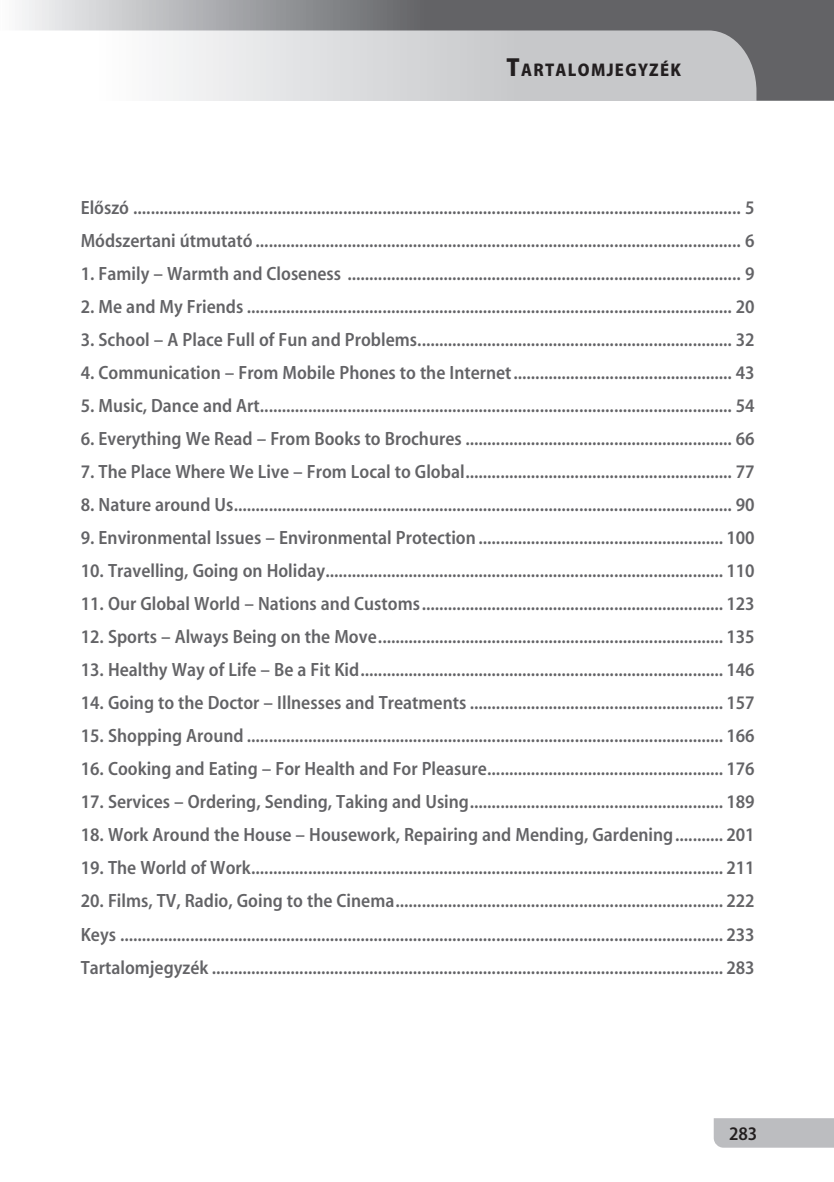
<style>
.page{position:relative;width:834px;height:1182px;background:#fff}
.page>*{position:absolute;margin:0;border:0;box-sizing:border-box;transform-origin:0 0}
.t1{font:19.25px/33.1px "Myrieubold";color:#636366}
.t2{font:19.25px "Myrieubold";color:#231f20}
.t3{font:18.38px "Myrieublack";letter-spacing:.07em;color:#231f20}
.s1{font-size:26.25px}
</style>
<div class="page">
<div style="left:714px;top:1118px;width:120px;height:29px;background:#bcbdc0"></div>
<svg style="left:22px;top:0;width:812px;height:101px"></svg>
<p class="t3" style="left:506px;top:60px;width:176px"><span class="s1">T</span>ARTALOMJEGYZÉK</p>
<p class="t1" style="left:81px;top:191px;width:675px">Előszó ........................................................................................................................................... 5<br>Módszertani útmutató ............................................................................................................... 6</p>
<p class="t1" style="left:81px;top:257px;width:675px">1. Family – Warmth and Closeness .......................................................................................... 9</p>
<p class="t1" style="left:81px;top:290px;width:675px">2. Me and My Friends ............................................................................................................... 20</p>
<p class="t1" style="left:81px;top:323px;width:675px">3. School – A Place Full of Fun and Problems ........................................................................ 32</p>
<p class="t1" style="left:81px;top:356px;width:675px">4. Communication – From Mobile Phones to the Internet .................................................. 43</p>
<p class="t1" style="left:81px;top:389px;width:675px">5. Music, Dance and Art ............................................................................................................ 54</p>
<p class="t1" style="left:81px;top:422px;width:675px">6. Everything We Read – From Books to Brochures ............................................................. 66</p>
<p class="t1" style="left:81px;top:455px;width:675px">7. The Place Where We Live – From Local to Global ............................................................. 77</p>
<p class="t1" style="left:81px;top:488px;width:675px">8. Nature around Us .................................................................................................................. 90</p>
<p class="t1" style="left:81px;top:521px;width:675px">9. Environmental Issues – Environmental Protection ........................................................ 100</p>
<p class="t1" style="left:81px;top:554px;width:675px">10. Travelling, Going on Holiday ........................................................................................... 110</p>
<p class="t1" style="left:81px;top:587px;width:675px">11. Our Global World – Nations and Customs ..................................................................... 123</p>
<p class="t1" style="left:81px;top:620px;width:675px">12. Sports – Always Being on the Move ............................................................................... 135</p>
<p class="t1" style="left:81px;top:653px;width:675px">13. Healthy Way of Life – Be a Fit Kid ................................................................................... 146</p>
<p class="t1" style="left:81px;top:687px;width:675px">14. Going to the Doctor – Illnesses and Treatments .......................................................... 157</p>
<p class="t1" style="left:81px;top:720px;width:675px">15. Shopping Around ............................................................................................................. 166</p>
<p class="t1" style="left:81px;top:753px;width:675px">16. Cooking and Eating – For Health and For Pleasure ...................................................... 176</p>
<p class="t1" style="left:81px;top:786px;width:675px">17. Services – Ordering, Sending, Taking and Using .......................................................... 189</p>
<p class="t1" style="left:81px;top:819px;width:675px">18. Work Around the House – Housework, Repairing and Mending, Gardening ........... 201</p>
<p class="t1" style="left:81px;top:852px;width:675px">19. The World of Work ............................................................................................................ 211</p>
<p class="t1" style="left:81px;top:885px;width:675px;text-align:justify">20. Films, TV, Radio, Going to the Cinema ........................................................................... 222<br>Keys .......................................................................................................................................... 233<br>Tartalomjegyzék ..................................................................................................................... 283</p>
<p class="t2" style="left:729px;top:1123px;width:30px">283</p>
</div>
